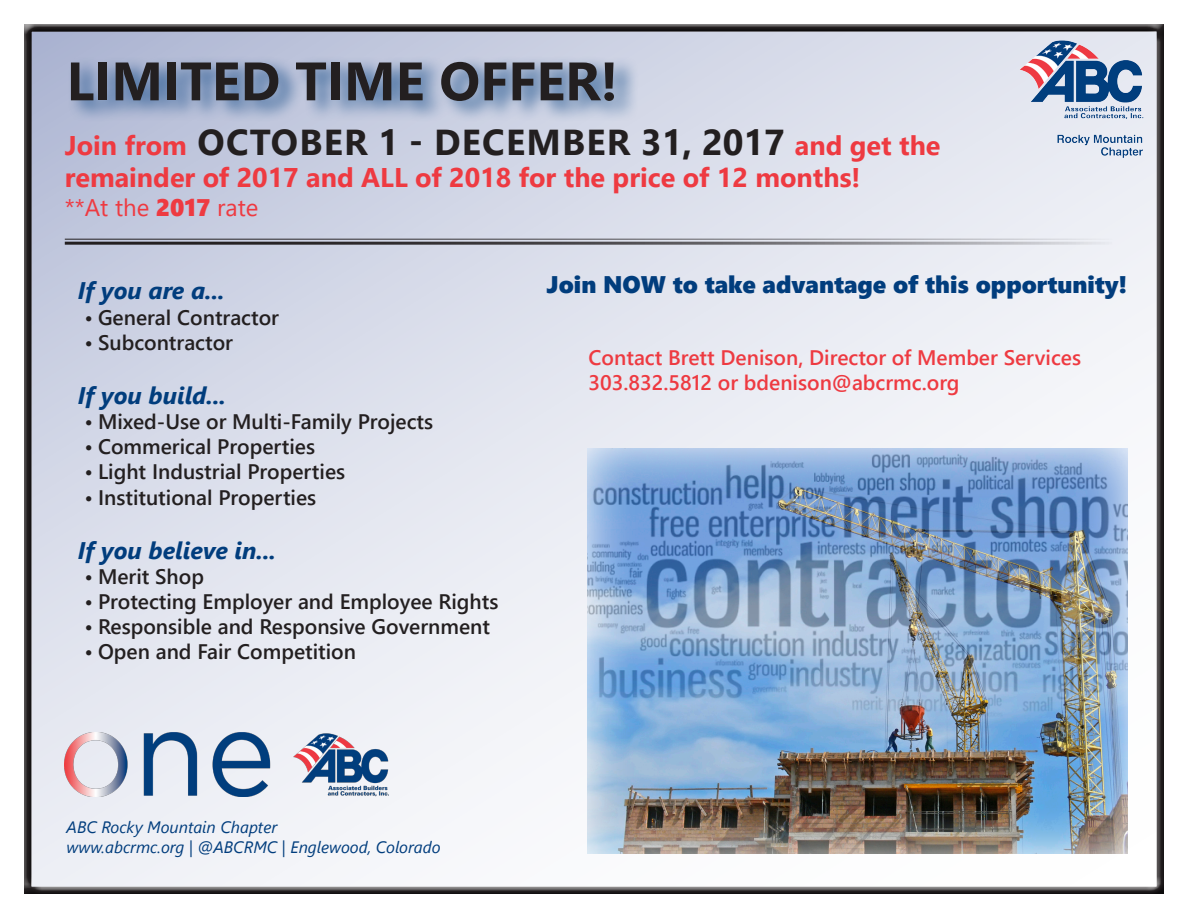
<style>
.page{position:relative;width:1188px;height:918px;background:#fff}
.page>*{position:absolute;margin:0;border:0;box-sizing:border-box;transform-origin:0 0}
.t1{font:700 54px "Segoe UI";color:#231f20}
.t2{font:700 36px "Segoe UI";letter-spacing:.035em;color:#231f20}
.t3{font:700 27px "Segoe UI";color:#ee3a41}
.t4{font:italic 700 24px "Segoe UI";color:#013d7d}
.t5{font:24px "Segoe UI Black";color:#013d7d}
.t6{font:24px "Segoe UI";color:#ee3a41}
.t7{font:600 21px "Segoe UI";color:#231f20}
.t8{font:600 21px "Segoe UI";color:#ee3a41}
.t9{font:italic 16.5px "Segoe UI";color:#013d7d}
.s1{font-size:27px;color:#ee3a41}
.s2{font-family:"Segoe UI Black"}
</style>
<div class="page">
<div style="left:22px;top:24px;width:1144px;height:872px;background:#231f20;opacity:.75"></div>
<hr style="left:65px;top:239px;width:1047px;height:1px;background:#231f20">
<hr style="left:65px;top:242px;width:1047px;height:3px;background:#231f20">
<img style="left:1015px;top:37px;width:134px;height:124px">
<img style="left:586px;top:447px;width:543px;height:408px">
<img style="left:588px;top:448px;width:540px;height:278px">
<p class="t1" style="left:67px;top:30px;width:553px">LIMITED TIME OFFER!</p>
<p class="t2" style="left:65px;top:108px;width:877px"><span class="s1">Join from</span> OCTOBER 1 - DECEMBER 31, 2017 <span class="s1">and get the</span></p>
<p class="t3" style="left:65px;top:152px;width:797px">remainder of 2017 and ALL of 2018 for the price of 12 months!</p>
<p class="t6" style="left:65px;top:185px;width:195px">**At the <span class="s2">2017</span> rate</p>
<p class="t4" style="left:78px;top:271px;width:149px">If you are a...</p>
<p class="t7" style="left:85px;top:297px;width:196px">• General Contractor</p>
<p class="t7" style="left:85px;top:322px;width:150px">• Subcontractor</p>
<p class="t4" style="left:78px;top:376px;width:150px">If you build...</p>
<p class="t7" style="left:85px;top:402px;width:350px">• Mixed-Use or Multi-Family Projects</p>
<p class="t7" style="left:85px;top:427px;width:232px">• Commerical Properties</p>
<p class="t7" style="left:85px;top:452px;width:262px">• Light Industrial Properties</p>
<p class="t7" style="left:85px;top:477px;width:233px">• Institutional Properties</p>
<p class="t4" style="left:78px;top:531px;width:200px">If you believe in...</p>
<p class="t7" style="left:85px;top:556px;width:121px">• Merit Shop</p>
<p class="t7" style="left:85px;top:582px;width:415px">• Protecting Employer and Employee Rights</p>
<p class="t7" style="left:85px;top:607px;width:407px">• Responsible and Responsive Government</p>
<p class="t7" style="left:85px;top:632px;width:273px">• Open and Fair Competition</p>
<p class="t5" style="left:546px;top:267px;width:582px">Join NOW to take advantage of this opportunity!</p>
<p class="t8" style="left:589px;top:338px;width:494px">Contact Brett Denison, Director of Member Services</p>
<p class="t8" style="left:589px;top:363px;width:373px">303.832.5812 or bdenison@abcrmc.org</p>
<p class="t9" style="left:67px;top:814px;width:212px">ABC Rocky Mountain Chapter</p>
<p class="t9" style="left:67px;top:834px;width:376px">www.abcrmc.org | @ABCRMC | Englewood, Colorado</p>
</div>
